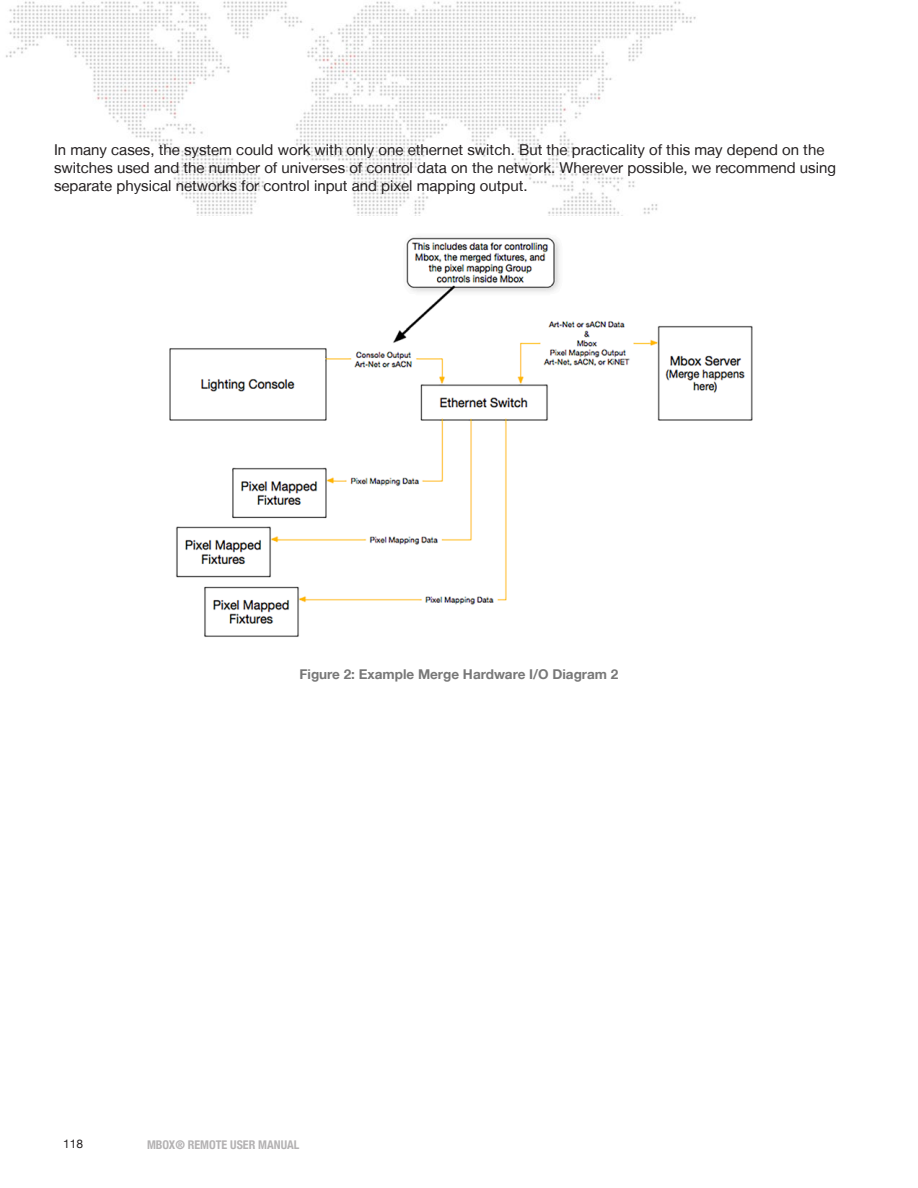
<style>
.page{position:relative;width:918px;height:1188px;background:#fff}
.page>*{position:absolute;margin:0;border:0;box-sizing:border-box;transform-origin:0 0}
.t1{font:15px/18px "Helvetica Neue LT";color:#231f20}
.t2{font:700 13.5px "Helvetica Neue LT";color:#787878}
.t3{font:700 condensed 12px "Helvetica Neue";color:#b4b2b3}
.t4{font:12px "Helvetica Neue";color:#231f20}
</style>
<div class="page">
<img style="left:6px;top:1px;width:690px;height:215px">
<img style="left:169px;top:237px;width:584px;height:400px">
<p class="t1" style="left:54px;top:140px;width:784px">In many cases, the system could work with only one ethernet switch. But the practicality of this may depend on the switches used and the number of universes of control data on the network. Wherever possible, we recommend using separate physical networks for control input and pixel mapping output.</p>
<p class="t2" style="left:300px;top:666px;width:320px">Figure 2: Example Merge Hardware I/O Diagram 2</p>
<p class="t4" style="left:63px;top:1135px;width:22px">118</p>
<p class="t3" style="left:147px;top:1134px;width:154px">MBOX® REMOTE USER MANUAL</p>
</div>
